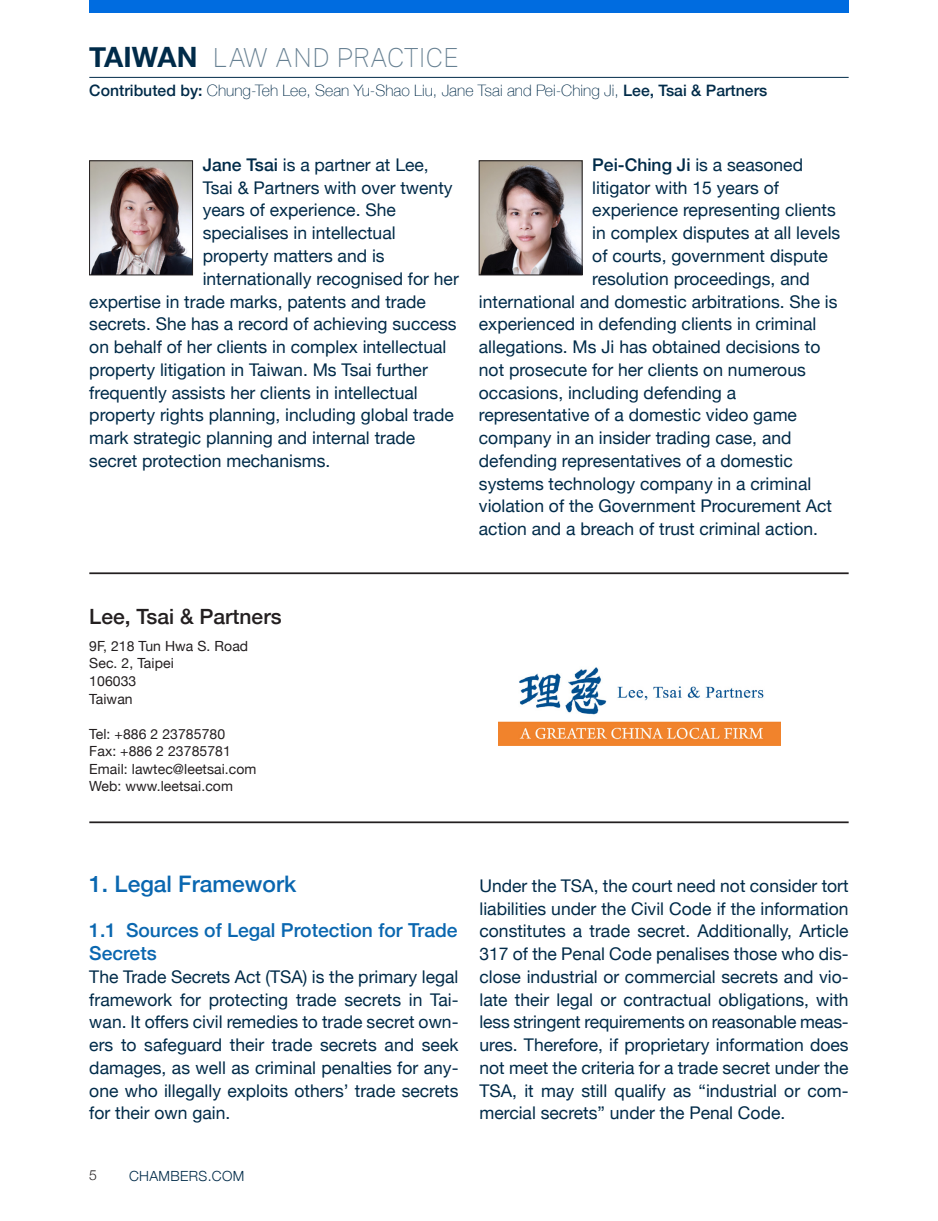
<style>
.page{position:relative;width:938px;height:1221px;background:#fff}
.page>*{position:absolute;margin:0;border:0;box-sizing:border-box;transform-origin:0 0}
.t1{font:100 26.25px "Public Sans";color:#668092}
.LPG_head2{font:500 22.75px "Helvetica Neue";color:#0a67b0}
.Business_card_head{font:500 21px "Helvetica Neue";color:#231f20}
.LPG_head4{font:500 19.25px/22.8px "Helvetica Neue";color:#0a67b0}
.Author_paragraph{font:17.5px "Helvetica Neue";color:#002b49}
.LPG_body{font:17.5px/22.8px "Helvetica Neue";color:#002b49;text-align:justify}
.Author_paragraph-2{font:500 17.5px "Helvetica Neue";color:#002b49}
.t2{font:100 15.75px "Helvetica Neue";color:#002b49}
.Business_card_body{font:14px "Helvetica Neue";letter-spacing:.005em;color:#231f20}
.t3{font:300 14px "Helvetica Neue";letter-spacing:.025em;color:#002b49}
.t4{font:300 14px "Helvetica Neue";color:#231f20}
.s1{font-family:"Helvetica Neue";font-weight:700;font-size:28px;color:#002b49}
.s2{font-weight:500}
.s3{font-weight:400}
</style>
<div class="page">
<hr style="left:89px;top:77px;width:759px;height:1px;background:#002b49">
<div style="left:89px;top:0;width:759px;height:13px;background:#006ce0"></div>
<img style="left:91px;top:162px;width:100px;height:111px">
<div style="left:89px;top:160px;width:104px;height:115px;border:1px solid #231f20"></div>
<img style="left:481px;top:162px;width:99px;height:111px">
<div style="left:479px;top:160px;width:103px;height:115px;border:1px solid #231f20"></div>
<img style="left:499px;top:667px;width:281px;height:79px">
<hr style="left:89px;top:572px;width:759px;height:2px;background:#231f20">
<hr style="left:89px;top:821px;width:759px;height:2px;background:#231f20">
<h1 class="t1" style="left:89px;top:39px;width:353px"><span class="s1">TAIWAN</span> LAW AN D PRACT ICE</h1>
<p class="t2" style="left:89px;top:79px;width:679px"><span class="s2">Contributed by:</span> Chung-Teh Lee, Sean Yu-Shao Liu, Jane Tsai and Pei-Ching Ji, <span class="s2">Lee, Tsai &amp; Partners</span></p>
<p class="Author_paragraph" style="left:203px;top:152px;width:227px"><span class="s2">Jane Tsai</span> is a partner at Lee,</p>
<p class="Author_paragraph" style="left:203px;top:175px;width:251px">Tsai &amp; Partners with over twenty</p>
<p class="Author_paragraph" style="left:203px;top:197px;width:195px">years of experience. She</p>
<p class="Author_paragraph" style="left:203px;top:220px;width:194px">specialises in intellectual</p>
<p class="Author_paragraph" style="left:203px;top:243px;width:183px">property matters and is</p>
<p class="Author_paragraph" style="left:203px;top:266px;width:258px">internationally recognised for her</p>
<p class="Author_paragraph" style="left:89px;top:288px;width:338px">expertise in trade marks, patents and trade</p>
<p class="Author_paragraph" style="left:89px;top:311px;width:369px">secrets. She has a record of achieving success</p>
<p class="Author_paragraph" style="left:89px;top:334px;width:358px">on behalf of her clients in complex intellectual</p>
<p class="Author_paragraph" style="left:89px;top:357px;width:340px">property litigation in Taiwan. Ms Tsai further</p>
<p class="Author_paragraph" style="left:89px;top:379px;width:330px">frequently assists her clients in intellectual</p>
<p class="Author_paragraph" style="left:89px;top:402px;width:366px">property rights planning, including global trade</p>
<p class="Author_paragraph" style="left:89px;top:425px;width:327px">mark strategic planning and internal trade</p>
<p class="Author_paragraph" style="left:89px;top:448px;width:242px">secret protection mechanisms.</p>
<p class="Author_paragraph-2" style="left:592px;top:151px;width:212px">Pei-Ching Ji <span class="s3">is a seasoned</span></p>
<p class="Author_paragraph" style="left:592px;top:175px;width:188px">litigator with 15 years of</p>
<p class="Author_paragraph" style="left:592px;top:197px;width:245px">experience representing clients</p>
<p class="Author_paragraph" style="left:592px;top:220px;width:249px">in complex disputes at all levels</p>
<p class="Author_paragraph" style="left:592px;top:243px;width:237px">of courts, government dispute</p>
<p class="Author_paragraph" style="left:592px;top:266px;width:219px">resolution proceedings, and</p>
<p class="Author_paragraph" style="left:479px;top:288px;width:360px">international and domestic arbitrations. She is</p>
<p class="Author_paragraph" style="left:479px;top:311px;width:339px">experienced in defending clients in criminal</p>
<p class="Author_paragraph" style="left:479px;top:334px;width:343px">allegations. Ms Ji has obtained decisions to</p>
<p class="Author_paragraph" style="left:479px;top:357px;width:328px">not prosecute for her clients on numerous</p>
<p class="Author_paragraph" style="left:479px;top:379px;width:259px">occasions, including defending a</p>
<p class="Author_paragraph" style="left:479px;top:402px;width:319px">representative of a domestic video game</p>
<p class="Author_paragraph" style="left:479px;top:425px;width:314px">company in an insider trading case, and</p>
<p class="Author_paragraph" style="left:479px;top:448px;width:315px">defending representatives of a domestic</p>
<p class="Author_paragraph" style="left:479px;top:470px;width:334px">systems technology company in a criminal</p>
<p class="Author_paragraph" style="left:479px;top:493px;width:354px">violation of the Government Procurement Act</p>
<p class="Author_paragraph" style="left:479px;top:516px;width:341px">action and a breach of trust criminal action.</p>
<p class="Business_card_head" style="left:89px;top:599px;width:194px">Lee, Tsai &amp; Partners</p>
<p class="Business_card_body" style="left:89px;top:636px;width:160px">9F, 218 Tun Hwa S. Road</p>
<p class="Business_card_body" style="left:89px;top:653px;width:86px">Sec. 2, Taipei</p>
<p class="Business_card_body" style="left:89px;top:671px;width:49px">106033</p>
<p class="Business_card_body" style="left:89px;top:688px;width:45px">Taiwan</p>
<p class="Business_card_body" style="left:89px;top:723px;width:137px">Tel: +886 2 23785780</p>
<p class="Business_card_body" style="left:89px;top:741px;width:143px">Fax: +886 2 23785781</p>
<p class="Business_card_body" style="left:89px;top:758px;width:169px">Email: lawtec@leetsai.com</p>
<p class="Business_card_body" style="left:89px;top:776px;width:145px">Web: www.leetsai.com</p>
<p class="LPG_head2" style="left:89px;top:865px;width:208px">1. Legal Framework</p>
<p class="LPG_head4" style="left:89px;top:917px;width:370px">1.1 Sources of Legal Protection for Trade<br>Secrets</p>
<p class="LPG_body" style="left:89px;top:966px;width:370px">The Trade Secrets Act (TSA) is the primary legal framework for protecting trade secrets in Tai&shy;wan. It offers civil remedies to trade secret own&shy;ers to safeguard their trade secrets and seek damages, as well as criminal penalties for any&shy;one who illegally exploits others’ trade secrets for their own gain.</p>
<p class="t4" style="left:89px;top:1163px;width:9px">5</p>
<p class="t3" style="left:129px;top:1164px;width:117px">CHAMBERS.COM</p>
<p class="LPG_body" style="left:479px;top:875px;width:370px">Under the TSA, the court need not consider tort liabilities under the Civil Code if the information constitutes a trade secret. Additionally, Article 317 of the Penal Code penalises those who dis&shy;close industrial or commercial secrets and vio&shy;late their legal or contractual obligations, with less stringent requirements on reasonable meas&shy;ures. Therefore, if proprietary information does not meet the criteria for a trade secret under the TSA, it may still qualify as “industrial or com&shy;mercial secrets” under the Penal Code.</p>
</div>
